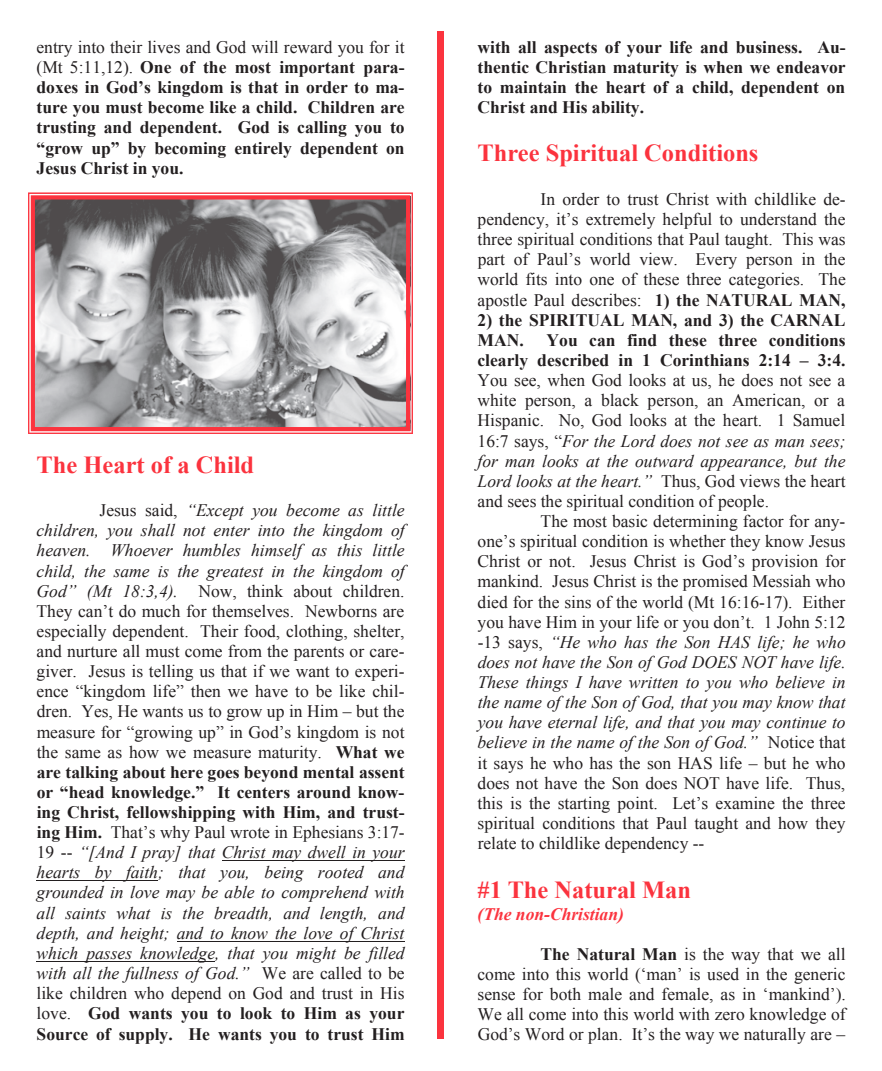
<style>
.page{position:relative;width:882px;height:1071px;background:#fff}
.page>*{position:absolute;margin:0;border:0;box-sizing:border-box;transform-origin:0 0}
.t1{font:700 24.5px "Times New Roman";color:#fb333e}
.t2{font:17.5px/20.1px "Times New Roman";color:#231f20;text-align:justify}
.t3{font:700 17.5px/20.1px "Times New Roman";color:#231f20;text-align:justify}
.t4{font:italic 700 17.5px "Times New Roman";color:#fb333e}
.s1{font-weight:400}
.s2{font-style:italic}
.s3{font-weight:700}
</style>
<div class="page">
<div style="left:438px;top:32px;width:6px;height:1008px;background:#fb333e"></div>
<svg style="left:28px;top:192px;width:385px;height:242px;background:#aea0a2"></svg>
<hr style="left:222px;top:860px;width:182px;height:1px;background:#231f20">
<hr style="left:37px;top:880px;width:121px;height:1px;background:#231f20">
<hr style="left:177px;top:941px;width:227px;height:1px;background:#231f20">
<hr style="left:37px;top:961px;width:178px;height:1px;background:#231f20">
<p class="t3" style="left:37px;top:36px;width:370px"><span class="s1">entry into their lives and God will reward you for it (Mt 5:11,12).</span> One of the most important para&shy;doxes in God’s kingdom is that in order to ma&shy;ture you must become like a child. Children are trusting and dependent. God is calling you to “grow up” by becoming entirely dependent on Jesus Christ in you.</p>
<h1 class="t1" style="left:37px;top:447px;width:219px">The Heart of a Child</h1>
<p class="t2" style="left:37px;top:500px;width:370px;text-indent:63px">Jesus said, <span class="s2">“Except you become as little children, you shall not enter into the kingdom of heaven. Whoever humbles himself as this little child, the same is the greatest in the kingdom of God” (Mt 18:3,4).</span> Now, think about children.<br>They can’t do much for themselves. Newborns are especially dependent. Their food, clothing, shelter, and nurture all must come from the parents or care&shy;giver. Jesus is telling us that if we want to experi&shy;ence “kingdom life” then we have to be like chil&shy;dren. Yes, He wants us to grow up in Him – but the measure for “growing up” in God’s kingdom is not the same as how we measure maturity. <span class="s3">What we are talking about here goes beyond mental assent or “head knowledge.” It centers around know&shy;ing Christ, fellowshipping with Him, and trust&shy;ing Him.</span> That’s why Paul wrote in Ephesians 3:17- 19 -- <span class="s2">“[And I pray] that Christ may dwell in your hearts by faith; that you, being rooted and grounded in love may be able to comprehend with all saints what is the breadth, and length, and depth, and height; and to know the love of Christ which passes knowledge, that you might be filled with all the fullness of God.”</span> We are called to be like children who depend on God and trust in His love. <span class="s3">God wants you to look to Him as your Source of supply. He wants you to trust Him</span></p>
<p class="t3" style="left:478px;top:37px;width:370px">with all aspects of your life and business. Au&shy;thentic Christian maturity is when we endeavor to maintain the heart of a child, dependent on Christ and His ability.</p>
<h1 class="t1" style="left:478px;top:136px;width:282px">Three Spiritual Conditions</h1>
<p class="t2" style="left:478px;top:189px;width:370px;text-indent:63px">In order to trust Christ with childlike de&shy;pendency, it’s extremely helpful to understand the three spiritual conditions that Paul taught. This was part of Paul’s world view. Every person in the world fits into one of these three categories. The apostle Paul describes: <span class="s3">1) the NATURAL MAN,</span></p>
<p class="t3" style="left:478px;top:310px;width:369px">2) the SPIRITUAL MAN, and 3) the CARNAL<br>MAN.</p>
<p class="t3" style="left:478px;top:330px;width:370px;text-align:right">You can find these three conditions<br>clearly described in 1 Corinthians 2:14 – 3:4.</p>
<p class="t2" style="left:478px;top:370px;width:370px">You see, when God looks at us, he does not see a white person, a black person, an American, or a Hispanic. No, God looks at the heart. 1 Samuel 16:7 says, “<span class="s2">For the Lord does not see as man sees; for man looks at the outward appearance, but the Lord looks at the heart.”</span> Thus, God views the heart and sees the spiritual condition of people.</p>
<p class="t2" style="left:478px;top:511px;width:370px;text-indent:63px">The most basic determining factor for any&shy;one’s spiritual condition is whether they know Jesus Christ or not. Jesus Christ is God’s provision for mankind. Jesus Christ is the promised Messiah who died for the sins of the world (Mt 16:16-17). Either you have Him in your life or you don’t. 1 John 5:12 -13 says, <span class="s2">“He who has the Son HAS life; he who does not have the Son of God DOES NOT have life.<br>These things I have written to you who believe in the name of the Son of God, that you may know that you have eternal life, and that you may continue to believe in the name of the Son of God.”</span> Notice that it says he who has the son HAS life – but he who does not have the Son does NOT have life. Thus, this is the starting point. Let’s examine the three spiritual conditions that Paul taught and how they relate to childlike dependency --</p>
<h1 class="t1" style="left:478px;top:873px;width:215px">#1 The Natural Man</h1>
<p class="t4" style="left:478px;top:902px;width:148px">(The non-Christian)</p>
<p class="t2" style="left:478px;top:944px;width:370px;text-indent:63px"><span class="s3">The Natural Man</span> is the way that we all come into this world (‘man’ is used in the generic sense for both male and female, as in ‘mankind’).<br>We all come into this world with zero knowledge of God’s Word or plan. It’s the way we naturally are –</p>
</div>
